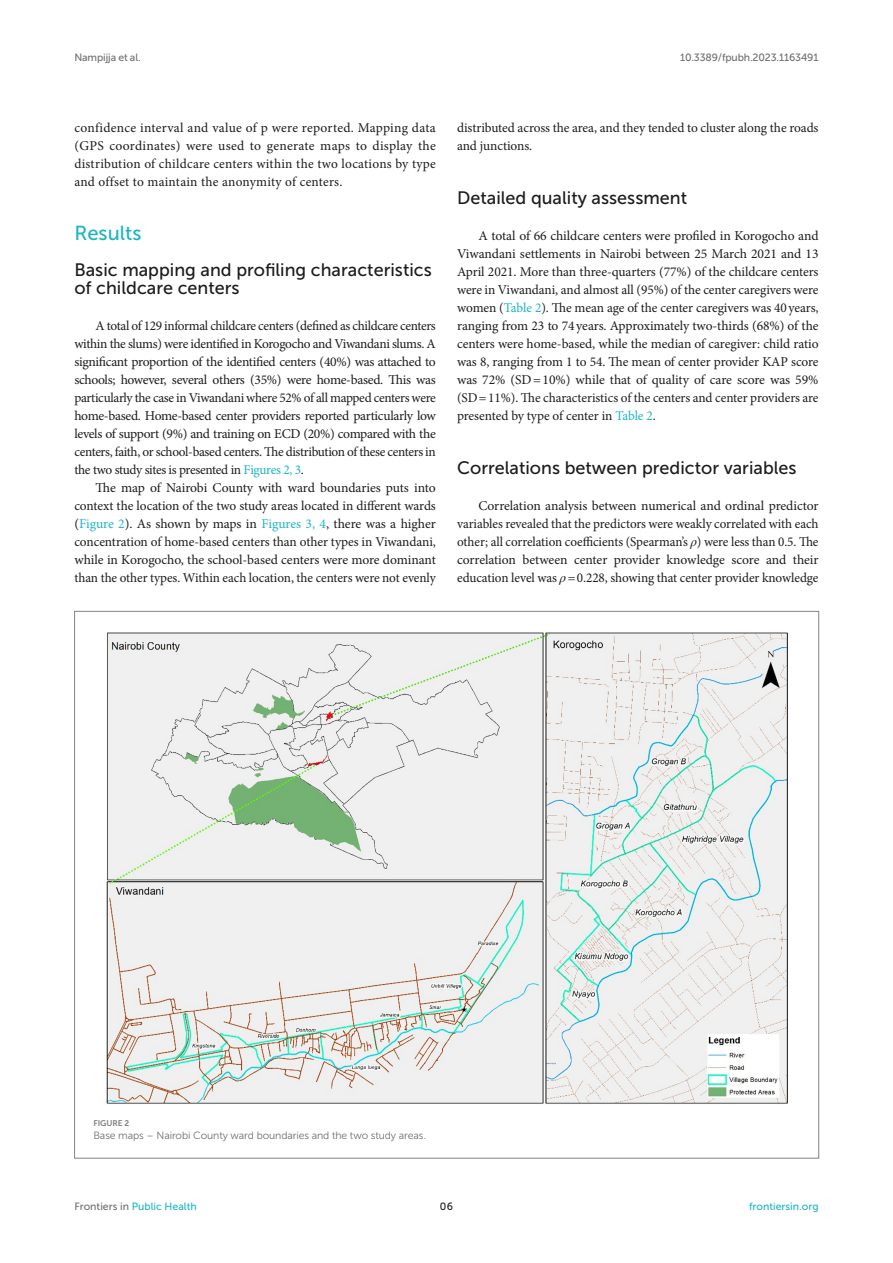
<style>
.page{position:relative;width:893px;height:1263px;background:#fff}
.page>*{position:absolute;margin:0;border:0;box-sizing:border-box;transform-origin:0 0}
.HEAD_1{font:20.25px "Museo Sans 500";color:#1db5c3}
.HEAD_2{font:18px "Museo Sans 500";color:#1b1c1b}
.HEAD_2_after_HEAD_1{font:18px/18px "Museo Sans 500";color:#1b1c1b}
.TEXT_FLUSH{font:13.5px/18px "Minion Pro";letter-spacing:-.005em;color:#1b1c1b;text-align:justify}
.TEXT{font:13.5px/18px "Minion Pro";letter-spacing:-.01em;color:#1b1c1b;text-align:justify}
.FIG_LEG{font:10.5px "Museo Sans 300";letter-spacing:-.01em;color:#706f70}
.t1{font:10.5px "Museo Sans 500";letter-spacing:-.015em;color:#706f70}
.t2{font:10.5px "Museo Sans 500";color:#1db5c3}
.t3{font:10.5px "Museo Sans 500";color:#1b1c1b}
.FIG_HD{font:8.25px "Museo Sans 700";letter-spacing:-.01em;color:#7e7f7f}
.s1{color:#1db5c3}
.s2{font-family:"STIX General";font-style:italic}
.s3{color:#706f70}
</style>
<div class="page">
<img style="left:106px;top:632px;width:682px;height:473px">
<p class="t1" style="left:74px;top:51px;width:68px">Nampijja et al.</p>
<p class="t1" style="left:680px;top:51px;width:140px">10.3389/fpubh.2023.1163491</p>
<p class="TEXT_FLUSH" style="left:74px;top:119px;width:363px">confidence interval and value of p were reported. Mapping data (GPS coordinates) were used to generate maps to display the distribution of childcare centers within the two locations by type and offset to maintain the anonymity of centers.</p>
<p class="HEAD_1" style="left:74px;top:222px;width:69px">Results</p>
<p class="HEAD_2_after_HEAD_1" style="left:74px;top:261px;width:359px">Basic mapping and profiling characteristics of childcare centers</p>
<p class="TEXT_FLUSH" style="left:74px;top:317px;width:363px;text-indent:21px">A total of 129 informal childcare centers (defined as childcare centers within the slums) were identified in Korogocho and Viwandani slums. A significant proportion of the identified centers (40%) was attached to schools; however, several others (35%) were home-based. This was particularly the case in Viwandani where 52% of all mapped centers were home-based. Home-based center providers reported particularly low levels of support (9%) and training on ECD (20%) compared with the centers, faith, or school-based centers. The distribution of these centers in the two study sites is presented in <span class="s1">Figures 2, 3</span>.</p>
<p class="TEXT" style="left:74px;top:479px;width:363px;text-indent:21px">The map of Nairobi County with ward boundaries puts into context the location of the two study areas located in different wards (<span class="s1">Figure 2</span>). As shown by maps in <span class="s1">Figures 3, 4</span>, there was a higher concentration of home-based centers than other types in Viwandani, while in Korogocho, the school-based centers were more dominant than the other types. Within each location, the centers were not evenly</p>
<p class="TEXT" style="left:457px;top:119px;width:363px">distributed across the area, and they tended to cluster along the roads and junctions.</p>
<p class="HEAD_2" style="left:457px;top:188px;width:232px">Detailed quality assessment</p>
<p class="TEXT_FLUSH" style="left:457px;top:227px;width:363px;text-indent:21px">A total of 66 childcare centers were profiled in Korogocho and Viwandani settlements in Nairobi between 25 March 2021 and 13<br>April 2021. More than three-quarters (77%) of the childcare centers were in Viwandani, and almost all (95%) of the center caregivers were women (<span class="s1">Table 2</span>). The mean age of the center caregivers was 40years, ranging from 23 to 74years. Approximately two-thirds (68%) of the centers were home-based, while the median of caregiver: child ratio was 8, ranging from 1 to 54. The mean of center provider KAP score was 72% (SD=10%) while that of quality of care score was 59% (SD=11%). The characteristics of the centers and center providers are presented by type of center in <span class="s1">Table 2</span>.</p>
<p class="HEAD_2" style="left:457px;top:458px;width:341px">Correlations between predictor variables</p>
<p class="TEXT_FLUSH" style="left:457px;top:497px;width:363px;text-indent:21px">Correlation analysis between numerical and ordinal predictor variables revealed that the predictors were weakly correlated with each other; all correlation coefficients (Spearman’s <span class="s2">ρ</span>) were less than 0.5. The correlation between center provider knowledge score and their education level was <span class="s2">ρ</span>=0.228, showing that center provider knowledge</p>
<p class="FIG_HD" style="left:94px;top:1118px;width:37px">FIGURE 2</p>
<p class="FIG_LEG" style="left:94px;top:1130px;width:334px">Base maps – Nairobi County ward boundaries and the two study areas.</p>
<p class="t2" style="left:74px;top:1200px;width:124px"><span class="s3">Frontiers in</span> Public Health</p>
<p class="t3" style="left:440px;top:1200px;width:15px">06</p>
<p class="t2" style="left:749px;top:1200px;width:71px">frontiersin.org</p>
</div>
